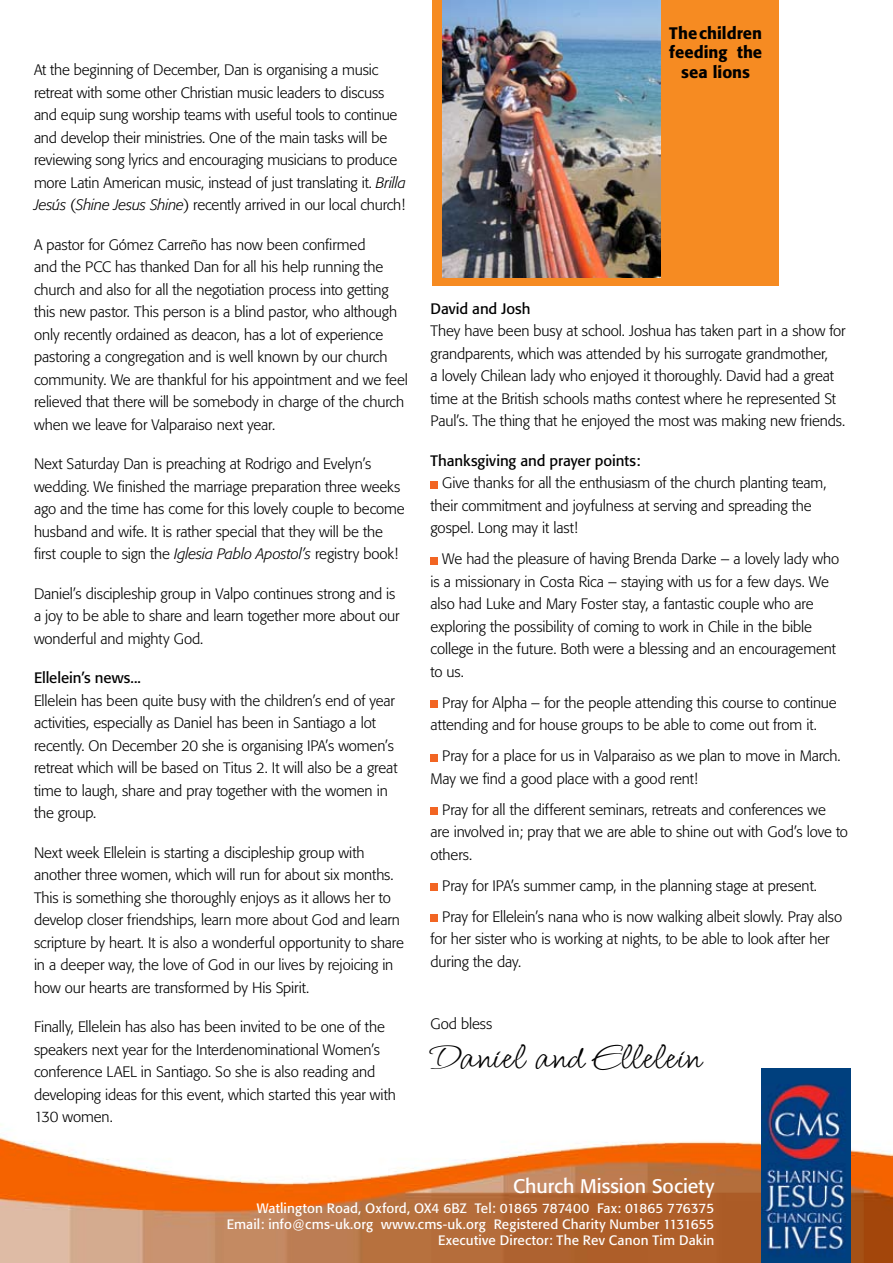
<style>
.page{position:relative;width:893px;height:1263px;background:#fff}
.page>*{position:absolute;margin:0;border:0;box-sizing:border-box;transform-origin:0 0}
.t1{font:33px "Licorice ROB";letter-spacing:.01em;color:#000;scale:1.5 1}
.t2{font:19.5px "Formata";color:#fff}
.t3{font:500 16.5px/19.8px "Formata";color:#000;text-align:center}
.t4{font:300 15px/22.5px "Formata";letter-spacing:-.01em;color:#000}
.t5{font:15px "Formata";letter-spacing:-.005em;color:#000}
.t6{font:13.5px/16.2px "Formata";letter-spacing:.01em;color:#fff;text-align:right}
.s1{font-style:italic}
</style>
<div class="page">
<img style="left:0;top:1068px;width:893px;height:195px">
<div style="left:431px;top:481px;width:7px;height:7px;background:#f26523"></div>
<div style="left:431px;top:557px;width:7px;height:7px;background:#f26523"></div>
<div style="left:431px;top:700px;width:7px;height:8px;background:#f26523"></div>
<div style="left:431px;top:754px;width:7px;height:7px;background:#f26523"></div>
<div style="left:431px;top:807px;width:7px;height:8px;background:#f26523"></div>
<div style="left:431px;top:883px;width:7px;height:8px;background:#f26523"></div>
<div style="left:431px;top:914px;width:7px;height:8px;background:#f26523"></div>
<div style="left:432px;top:0;width:346px;height:286px;background:#f68b22"></div>
<img style="left:442px;top:0;width:219px;height:277px">
<img style="left:761px;top:1069px;width:89px;height:194px">
<p class="t4" style="left:34px;top:59px;width:373px">At the beginning of December, Dan is organising a music retreat with some other Christian music leaders to discuss and equip sung worship teams with useful tools to continue and develop their ministries. One of the main tasks will be reviewing song lyrics and encouraging musicians to produce more Latin American music, instead of just translating it. <span class="s1">Brilla Jesús</span> (<span class="s1">Shine Jesus Shine</span>) recently arrived in our local church!</p>
<p class="t4" style="left:34px;top:233px;width:375px">A pastor for Gómez Carreño has now been confirmed<br>and the PCC has thanked Dan for all his help running the church and also for all the negotiation process into getting this new pastor. This person is a blind pastor, who although only recently ordained as deacon, has a lot of experience pastoring a congregation and is well known by our church community. We are thankful for his appointment and we feel relieved that there will be somebody in charge of the church when we leave for Valparaiso next year.</p>
<p class="t4" style="left:34px;top:453px;width:372px">Next Saturday Dan is preaching at Rodrigo and Evelyn’s wedding. We finished the marriage preparation three weeks ago and the time has come for this lovely couple to become husband and wife. It is rather special that they will be the first couple to sign the <span class="s1">Iglesia Pablo Apostol’s</span> registry book!</p>
<p class="t4" style="left:34px;top:582px;width:367px">Daniel’s discipleship group in Valpo continues strong and is a joy to be able to share and learn together more about our wonderful and mighty God.</p>
<p class="t5" style="left:34px;top:669px;width:109px">Ellelein’s news...</p>
<p class="t4" style="left:34px;top:689px;width:365px">Ellelein has been quite busy with the children’s end of year activities, especially as Daniel has been in Santiago a lot recently. On December 20 she is organising IPA’s women’s retreat which will be based on Titus 2. It will also be a great time to laugh, share and pray together with the women in the group.</p>
<p class="t4" style="left:34px;top:841px;width:371px">Next week Ellelein is starting a discipleship group with another three women, which will run for about six months.<br>This is something she thoroughly enjoys as it allows her to develop closer friendships, learn more about God and learn scripture by heart. It is also a wonderful opportunity to share in a deeper way, the love of God in our lives by rejoicing in how our hearts are transformed by His Spirit.</p>
<p class="t4" style="left:34px;top:1016px;width:363px">Finally, Ellelein has also has been invited to be one of the speakers next year for the Interdenominational Women’s conference LAEL in Santiago. So she is also reading and developing ideas for this event, which started this year with 130 women.</p>
<p class="t3" style="left:669px;top:23px;width:94px">The children feeding the sea lions</p>
<p class="t5" style="left:431px;top:299px;width:101px">David and Josh</p>
<p class="t4" style="left:431px;top:320px;width:417px">They have been busy at school. Joshua has taken part in a show for grandparents, which was attended by his surrogate grandmother,<br>a lovely Chilean lady who enjoyed it thoroughly. David had a great time at the British schools maths contest where he represented St Paul’s. The thing that he enjoyed the most was making new friends.</p>
<p class="t5" style="left:431px;top:451px;width:211px">Thanksgiving and prayer points:</p>
<p class="t4" style="left:431px;top:472px;width:397px;text-indent:12px">Give thanks for all the enthusiasm of the church planting team, their commitment and joyfulness at serving and spreading the gospel. Long may it last!</p>
<p class="t4" style="left:431px;top:548px;width:410px;text-indent:12px">We had the pleasure of having Brenda Darke – a lovely lady who is a missionary in Costa Rica – staying with us for a few days. We also had Luke and Mary Foster stay, a fantastic couple who are exploring the possibility of coming to work in Chile in the bible college in the future. Both were a blessing and an encouragement to us.</p>
<p class="t4" style="left:431px;top:691px;width:408px;text-indent:12px">Pray for Alpha – for the people attending this course to continue attending and for house groups to be able to come out from it.</p>
<p class="t4" style="left:431px;top:745px;width:412px;text-indent:12px">Pray for a place for us in Valparaiso as we plan to move in March.<br>May we find a good place with a good rent!</p>
<p class="t4" style="left:431px;top:798px;width:419px;text-indent:12px">Pray for all the different seminars, retreats and conferences we are involved in; pray that we are able to shine out with God’s love to others.</p>
<p class="t4" style="left:442px;top:870px;width:401px;line-height:31px">Pray for IPA’s summer camp, in the planning stage at present.<br>Pray for Ellelein’s nana who is now walking albeit slowly. Pray also</p>
<p class="t4" style="left:431px;top:928px;width:400px">for her sister who is working at nights, to be able to look after her during the day.</p>
<p class="t4" style="left:431px;top:1012px;width:63px">God bless</p>
<h1 class="t1" style="left:431px;top:1038px;width:181px">Daniel and Ellelein</h1>
<h2 class="t2" style="left:513px;top:1174px;width:203px">Church Mission Society</h2>
<p class="t6" style="left:227px;top:1200px;width:489px">Watlington Road, Oxford, OX4 6BZ Tel: 01865 787400 Fax: 01865 776375<br>Email: info@cms-uk.org www.cms-uk.org Registered Charity Number 1131655<br>Executive Director: The Rev Canon Tim Dakin</p>
</div>
